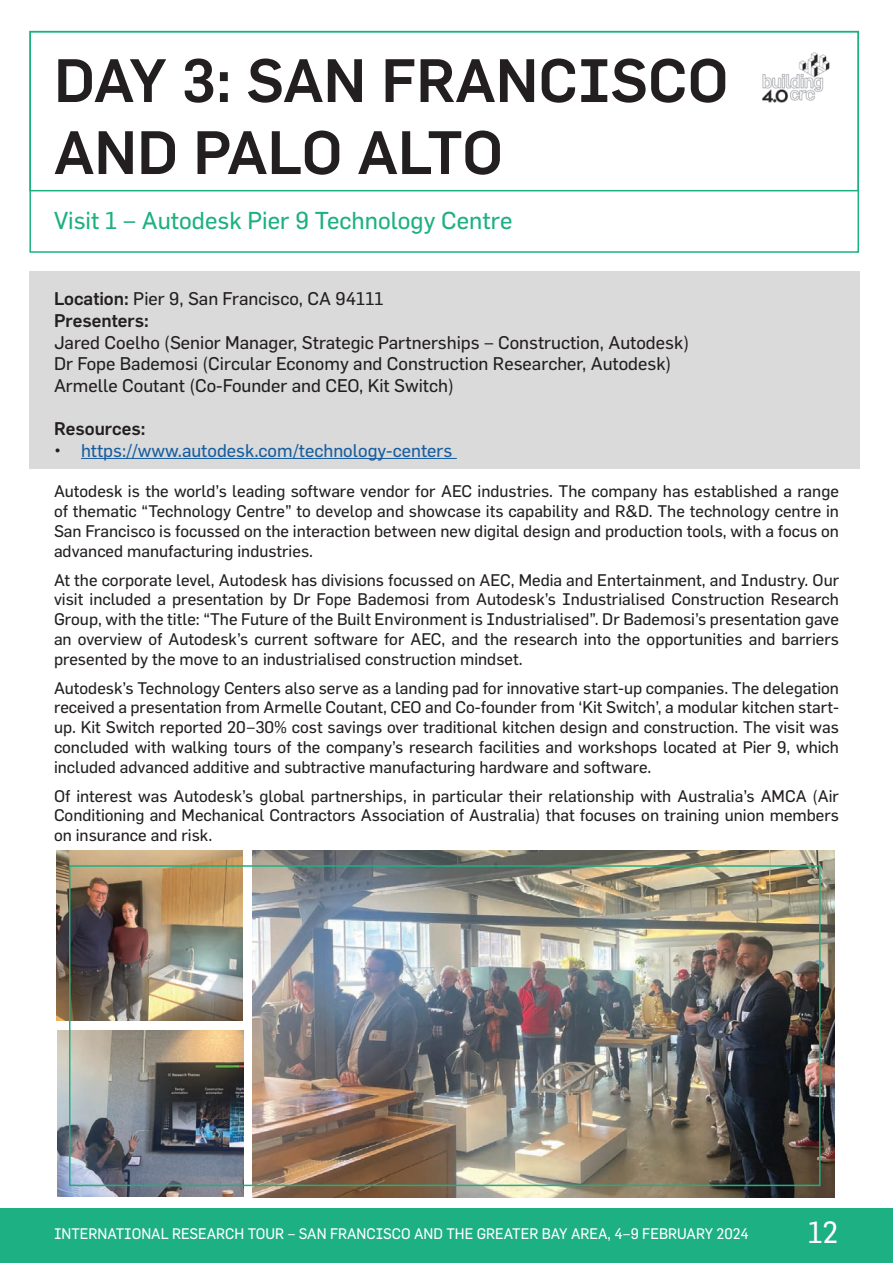
<style>
.page{position:relative;width:893px;height:1263px;background:#fff}
.page>*{position:absolute;margin:0;border:0;box-sizing:border-box;transform-origin:0 0}
.t1{font:500 60px/72px "Flama";color:#231f20}
.t2{font:30px "Flama Basic";color:#fff;scale:.95 1}
.t3{font:24px "Flama Basic";color:#1db082}
.t4{font:18px/21.6px "Flama Basic";color:#231f20}
.t5{font:18px "Flama Basic";color:#175d9e}
.t6{font:500 18px "Flama";color:#231f20}
.t7{font:16.5px/19.8px "Flama Basic";color:#231f20;text-align:justify}
.t8{font:15px "Flama Basic";color:#fff;scale:.95 1}
.s1{font-family:"Flama";font-weight:500}
.s2{color:#231f20}
</style>
<div class="page">
<div style="left:29px;top:271px;width:831px;height:198px;background:#dadada"></div>
<hr style="left:81px;top:458px;width:376px;height:1px;background:#175d9e">
<div style="left:0;top:1208px;width:893px;height:55px;background:#1db082"></div>
<div style="left:29px;top:31px;width:830px;height:160px;border:2px solid #1db082"></div>
<img style="left:762px;top:52px;width:68px;height:51px">
<img style="left:57px;top:1030px;width:186px;height:167px">
<img style="left:253px;top:851px;width:582px;height:346px">
<img style="left:57px;top:850px;width:186px;height:170px">
<div style="left:69px;top:865px;width:751px;height:321px;border:2px solid #1db082"></div>
<h1 class="t1" style="left:54px;top:43px;width:676px">DAY 3: SAN FRANCISCO<br>AND PALO ALTO</h1>
<h3 class="t3" style="left:54px;top:206px;width:460px">Visit 1 – Autodesk Pier 9 Technology Centre</h3>
<p class="t4" style="left:54px;top:288px;width:331px"><span class="s1">Location:</span> Pier 9, San Francisco, CA 94111</p>
<p class="t6" style="left:54px;top:310px;width:96px">Presenters:</p>
<p class="t4" style="left:54px;top:331px;width:637px">Jared Coelho (Senior Manager, Strategic Partnerships – Construction, Autodesk)<br>Dr Fope Bademosi (Circular Economy and Construction Researcher, Autodesk)<br>Armelle Coutant (Co-Founder and CEO, Kit Switch)</p>
<p class="t6" style="left:54px;top:418px;width:93px">Resources:</p>
<p class="t5" style="left:54px;top:440px;width:400px"><span class="s2">•</span> https://www.autodesk.com/technology-centers</p>
<p class="t7" style="left:54px;top:481px;width:787px">Autodesk is the world’s leading software vendor for AEC industries. The company has established a range of thematic “Technology Centre” to develop and showcase its capability and R&amp;D. The technology centre in San Francisco is focussed on the interaction between new digital design and production tools, with a focus on advanced manufacturing industries.</p>
<p class="t7" style="left:54px;top:570px;width:787px">At the corporate level, Autodesk has divisions focussed on AEC, Media and Entertainment, and Industry. Our visit included a presentation by Dr Fope Bademosi from Autodesk’s Industrialised Construction Research Group, with the title: “The Future of the Built Environment is Industrialised”. Dr Bademosi’s presentation gave an overview of Autodesk’s current software for AEC, and the research into the opportunities and barriers presented by the move to an industrialised construction mindset.</p>
<p class="t7" style="left:54px;top:678px;width:786px">Autodesk’s Technology Centers also serve as a landing pad for innovative start-up companies. The delegation received a presentation from Armelle Coutant, CEO and Co-founder from ‘Kit Switch’, a modular kitchen start&shy;up. Kit Switch reported 20–30% cost savings over traditional kitchen design and construction. The visit was concluded with walking tours of the company’s research facilities and workshops located at Pier 9, which included advanced additive and subtractive manufacturing hardware and software.</p>
<p class="t7" style="left:54px;top:786px;width:786px">Of interest was Autodesk’s global partnerships, in particular their relationship with Australia’s AMCA (Air Conditioning and Mechanical Contractors Association of Australia) that focuses on training union members on insurance and risk.</p>
<p class="t8" style="left:54px;top:1225px;width:733px">INTERNATIONAL RESEARCH TOUR – SAN FRANCISCO AND THE GREATER BAY AREA, 4–9 FEBRUARY 2024</p>
<h2 class="t2" style="left:808px;top:1215px;width:33px">12</h2>
</div>
